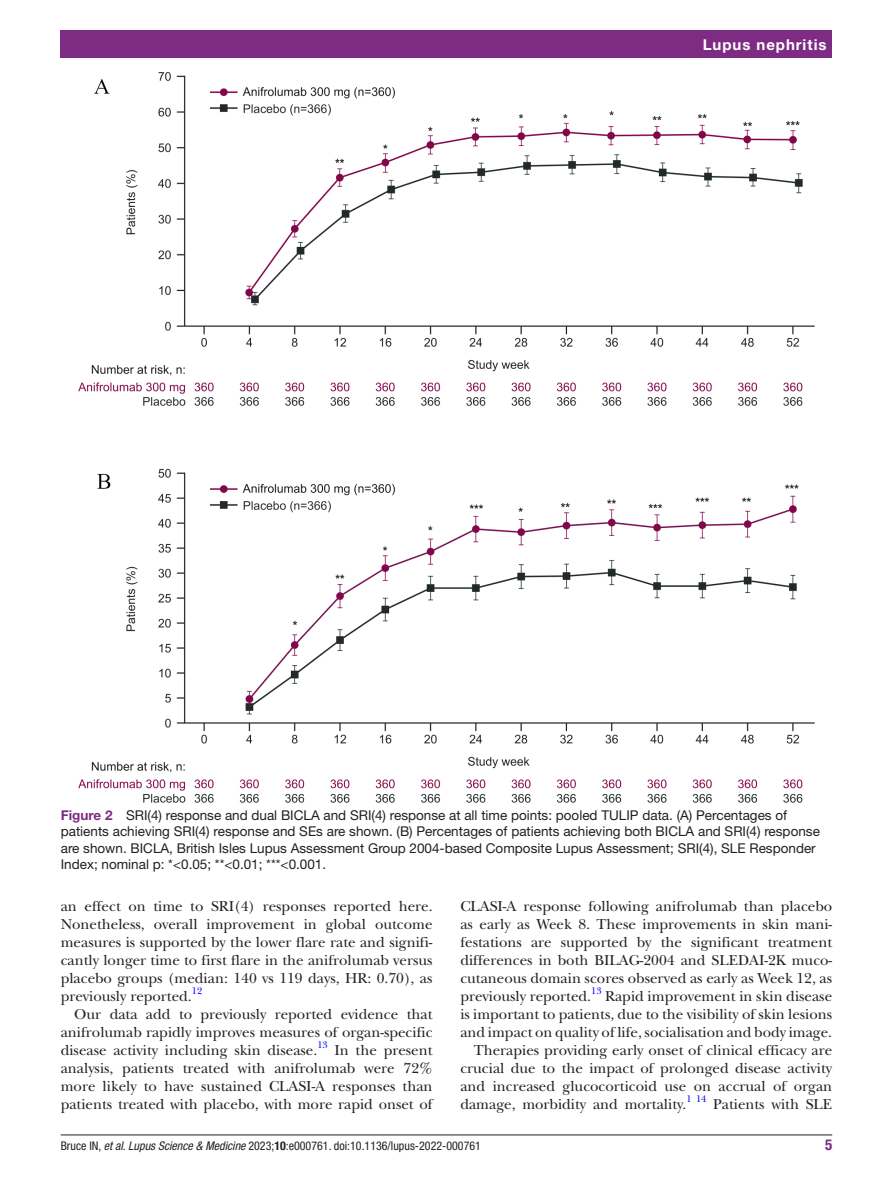
<style>
.page{position:relative;width:893px;height:1191px;background:#fff}
.page>*{position:absolute;margin:0;border:0;box-sizing:border-box;transform-origin:0 0}
.t1{font:15px/18px "New Baskerville";color:#231f20;text-align:justify}
.t2{font:700 15px "Helvetica Neue LT Std";letter-spacing:.065em;color:#fff}
.t3{font:700 condensed 15px "Helvetica Neue LT Std";color:#7d2b83}
.t4{font:13.5px/16.2px "Helvetica Neue LT Std";color:#231f20}
.t5{font:condensed 12px "Helvetica Neue LT Std";color:#231f20}
.t6{font:9.9px "New Baskerville";color:#00f}
.s1{font-weight:700;color:#7d2b83}
.s2{font-style:italic}
.s3{font-weight:700}
</style>
<div class="page">
<hr style="left:61px;top:1134px;width:771px;height:1px;background:#231f20">
<div style="left:61px;top:31px;width:771px;height:27px;background:#7d2b83"></div>
<img style="left:78px;top:73px;width:737px;height:729px">
<p class="t2" style="left:703px;top:35px;width:125px">Lupus nephritis</p>
<p class="t4" style="left:61px;top:807px;width:761px"><span class="s1">Figure 2</span> SRI(4) response and dual BICLA and SRI(4) response at all time points: pooled TULIP data. (A) Percentages of patients achieving SRI(4) response and SEs are shown. (B) Percentages of patients achieving both BICLA and SRI(4) response are shown. BICLA, British Isles Lupus Assessment Group 2004-based Composite Lupus Assessment; SRI(4), SLE Responder Index; nominal p: *&lt;0.05; **&lt;0.01; ***&lt;0.001.</p>
<p class="t1" style="left:61px;top:897px;width:373px">an effect on time to SRI(4) responses reported here.<br>Nonetheless, overall improvement in global outcome measures is supported by the lower flare rate and signifi&shy;cantly longer time to first flare in the anifrolumab versus placebo groups (median: 140 vs 119 days, HR: 0.70), as previously reported.<sup>12</sup></p>
<p class="t1" style="left:61px;top:1005px;width:373px;text-indent:14px">Our data add to previously reported evidence that anifrolumab rapidly improves measures of organ-specific disease activity including skin disease.</p>
<p class="t6" style="left:317px;top:1039px;width:12px">13</p>
<p class="t1" style="left:61px;top:1041px;width:373px;text-indent:274px">In the present analysis, patients treated with anifrolumab were 72% more likely to have sustained CLASI-A responses than patients treated with placebo, with more rapid onset of</p>
<p class="t1" style="left:460px;top:897px;width:373px">CLASI-A response following anifrolumab than placebo as early as Week 8. These improvements in skin mani&shy;festations are supported by the significant treatment differences in both BILAG-2004 and SLEDAI-2K muco&shy;cutaneous domain scores observed as early as Week 12, as previously reported.</p>
<p class="t6" style="left:591px;top:985px;width:12px">13</p>
<p class="t1" style="left:605px;top:987px;width:228px">Rapid improvement in skin disease</p>
<p class="t1" style="left:460px;top:1005px;width:373px">is important to patients, due to the visibility of skin lesions</p>
<p class="t1" style="left:460px;top:1023px;width:373px">and impact on quality of life, socialisation and body image.</p>
<p class="t1" style="left:474px;top:1041px;width:360px">Therapies providing early onset of clinical efficacy are</p>
<p class="t1" style="left:460px;top:1059px;width:373px">crucial due to the impact of prolonged disease activity</p>
<p class="t1" style="left:460px;top:1077px;width:373px">and increased glucocorticoid use on accrual of organ</p>
<p class="t1" style="left:460px;top:1095px;width:227px">damage, morbidity and mortality.</p>
<p class="t6" style="left:686px;top:1093px;width:21px">1 14</p>
<p class="t1" style="left:713px;top:1095px;width:121px">Patients with SLE</p>
<p class="t5" style="left:61px;top:1138px;width:422px">Bruce IN, <span class="s2">et al</span>. <span class="s2">Lupus Science &amp; Medicine</span> 2023;<span class="s3">10</span>:e000761. doi:10.1136/lupus-2022-000761</p>
<p class="t3" style="left:825px;top:1135px;width:9px">5</p>
</div>
